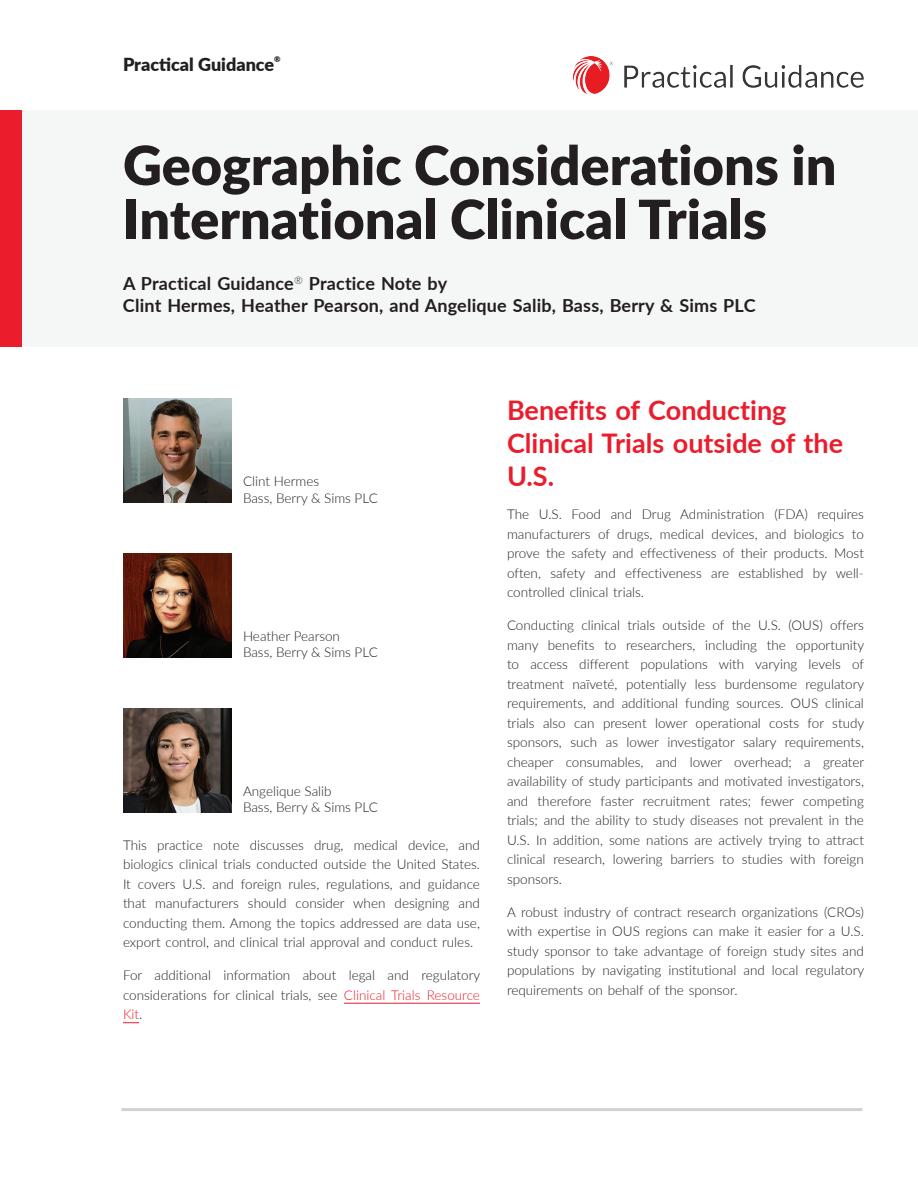
<style>
.page{position:relative;width:918px;height:1188px;background:#fff}
.page>*{position:absolute;margin:0;border:0;box-sizing:border-box;transform-origin:0 0}
.t1{font:900 54px/54px "Lato";color:#231f20}
.t2{font:700 27px/33px "Lato";color:#eb1c2c}
.t3{font:700 18px/22.5px "Lato";letter-spacing:.01em;color:#231f20}
.t4{font:900 18px "Lato";color:#231f20}
.t5{font:300 13.5px/19.5px "Lato";color:#231f20;text-align:justify}
.t6{font:900 7.8px "Lato";color:#231f20}
.s1{color:#eb1c2c}
</style>
<div class="page">
<div style="left:0;top:110px;width:918px;height:237px;background:#f5f6f6"></div>
<div style="left:0;top:110px;width:22px;height:237px;background:#eb1c2c"></div>
<img style="left:574px;top:57px;width:290px;height:36px">
<hr style="left:121px;top:1108px;width:741px;height:3px;background:#d1d2d4">
<img style="left:123px;top:399px;width:108px;height:104px">
<img style="left:123px;top:553px;width:108px;height:104px">
<img style="left:123px;top:708px;width:108px;height:104px">
<hr style="left:344px;top:1003px;width:136px;height:1px;background:#eb1c2c">
<svg style="left:123px;top:1022px;width:16px;height:1px"></svg>
<h3 class="t4" style="left:123px;top:51px;width:153px">Practical Guidance</h3>
<p class="t6" style="left:274px;top:54px;width:8px">®</p>
<h1 class="t1" style="left:123px;top:136px;width:715px">Geographic Considerations in<br>International Clinical Trials</h1>
<h3 class="t3" style="left:123px;top:271px;width:634px">A Practical Guidance<sup>®</sup> Practice Note by<br>Clint Hermes, Heather Pearson, and Angelique Salib, Bass, Berry &amp; Sims PLC</h3>
<p class="t5" style="left:243px;top:473px;width:136px;line-height:16.2px">Clint Hermes<br>Bass, Berry &amp; Sims PLC</p>
<p class="t5" style="left:243px;top:628px;width:136px;line-height:16.2px">Heather Pearson<br>Bass, Berry &amp; Sims PLC</p>
<p class="t5" style="left:243px;top:782px;width:136px;line-height:16.2px">Angelique Salib<br>Bass, Berry &amp; Sims PLC</p>
<p class="t5" style="left:123px;top:835px;width:358px">This practice note discusses drug, medical device, and biologics clinical trials conducted outside the United States.<br>It covers U.S. and foreign rules, regulations, and guidance that manufacturers should consider when designing and conducting them. Among the topics addressed are data use, export control, and clinical trial approval and conduct rules.</p>
<p class="t5" style="left:123px;top:965px;width:359px">For additional information about legal and regulatory considerations for clinical trials, see <span class="s1">Clinical Trials Resource Kit</span>.</p>
<h2 class="t2" style="left:507px;top:393px;width:338px">Benefits of Conducting<br>Clinical Trials outside of the<br>U.S.</h2>
<p class="t5" style="left:507px;top:504px;width:358px">The U.S. Food and Drug Administration (FDA) requires manufacturers of drugs, medical devices, and biologics to prove the safety and effectiveness of their products. Most often, safety and effectiveness are established by well&shy;controlled clinical trials.</p>
<p class="t5" style="left:507px;top:615px;width:359px">Conducting clinical trials outside of the U.S. (OUS) offers many benefits to researchers, including the opportunity to access different populations with varying levels of treatment naïveté, potentially less burdensome regulatory requirements, and additional funding sources. OUS clinical trials also can present lower operational costs for study sponsors, such as lower investigator salary requirements, cheaper consumables, and lower overhead; a greater availability of study participants and motivated investigators, and therefore faster recruitment rates; fewer competing trials; and the ability to study diseases not prevalent in the U.S. In addition, some nations are actively trying to attract clinical research, lowering barriers to studies with foreign sponsors.</p>
<p class="t5" style="left:507px;top:902px;width:359px">A robust industry of contract research organizations (CROs) with expertise in OUS regions can make it easier for a U.S. study sponsor to take advantage of foreign study sites and populations by navigating institutional and local regulatory requirements on behalf of the sponsor.</p>
</div>
